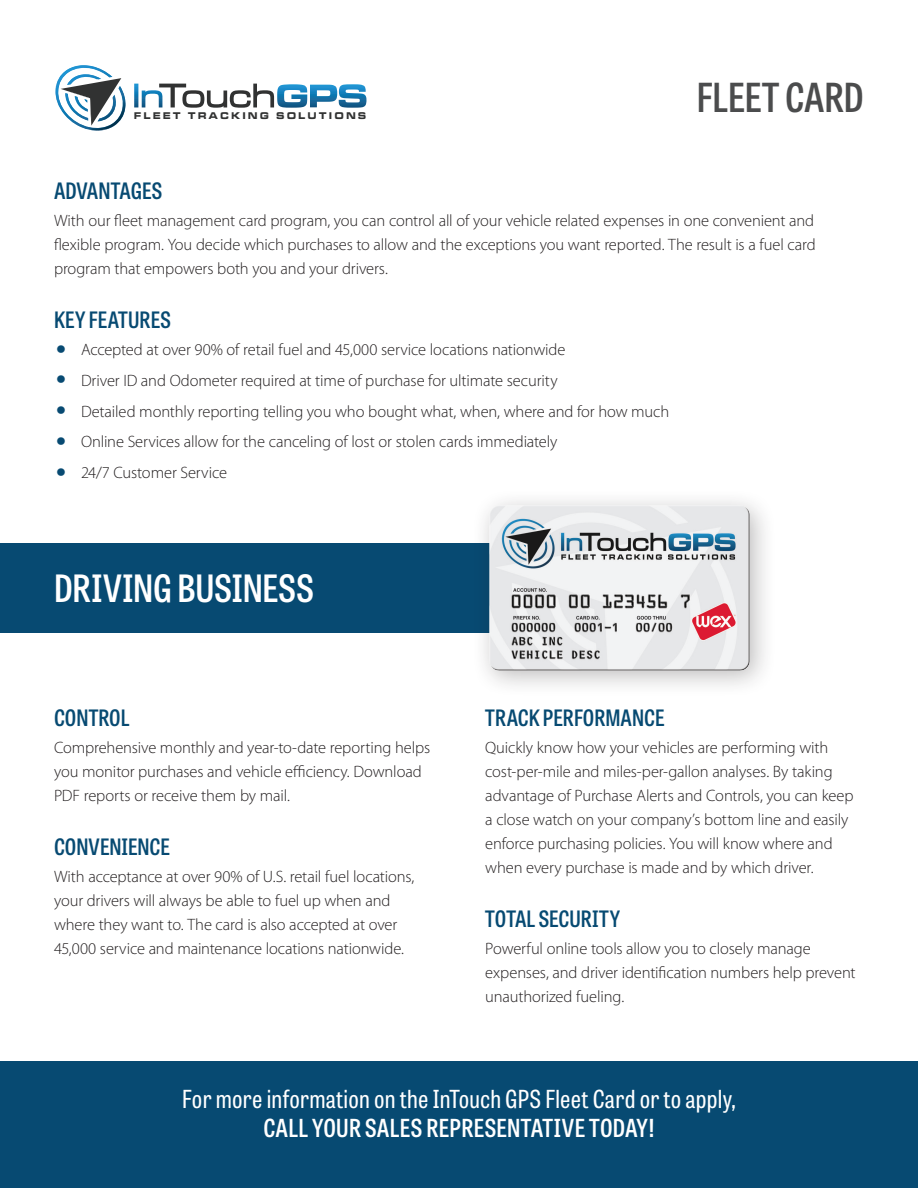
<style>
.page{position:relative;width:918px;height:1188px;background:#fff}
.page>*{position:absolute;margin:0;border:0;box-sizing:border-box;transform-origin:0 0}
.t1{font:600 39.9px "Tablet Gothic Condensed";color:#4b4c4d}
.t2{font:600 37.5px "Tablet Gothic Condensed";letter-spacing:-.005em;color:#fff}
.t3{font:24.75px "Tablet Gothic Condensed";letter-spacing:.01em;color:#fff}
.t4{font:600 24.75px "Tablet Gothic Condensed";letter-spacing:.01em;color:#fff}
.t5{font:600 22.5px "Tablet Gothic Condensed";color:#074a72}
.Body_Text{font:300 16.5px/24px "Myriad Pro";letter-spacing:-.01em;color:#231f20}
.Bullets{font:300 16.5px "Myriad Pro";letter-spacing:-.01em;color:#231f20}
.t6{font:10.05px "Microgramma D Bold Exte";letter-spacing:.3em;color:#313232;scale:.89 1}
.s1{font-family:"Gotham";font-weight:900;font-size:22.5px;color:#074a72}
</style>
<div class="page">
<div style="left:0;top:1061px;width:918px;height:127px;background:#074a72"></div>
<svg style="left:55px;top:65px;width:311px;height:64px"></svg>
<img style="left:98px;top:103px;width:18px;height:18px">
<img style="left:70px;top:92px;width:21px;height:28px">
<img style="left:86px;top:129px;width:22px;height:2px">
<div style="left:0;top:544px;width:507px;height:89px;background:#074a72"></div>
<div style="left:471px;top:488px;width:306px;height:210px;background:#231f20;opacity:.3"></div>
<img style="left:489px;top:506px;width:261px;height:164px">
<p class="t6" style="left:134px;top:109px;width:262px">FLEET TRACKING SOLUTIONS</p>
<h1 class="t1" style="left:697px;top:70px;width:169px">FLEET CARD</h1>
<p class="t5" style="left:54px;top:176px;width:110px">ADVANTAGES</p>
<p class="Body_Text" style="left:54px;top:209px;width:763px;text-align:justify">With our fleet management card program, you can control all of your vehicle related expenses in one convenient and flexible program. You decide which purchases to allow and the exceptions you want reported. The result is a fuel card program that empowers both you and your drivers.</p>
<p class="t5" style="left:54px;top:305px;width:118px">KEY FEATURES</p>
<p class="Bullets" style="left:56px;top:340px;width:512px"><span class="s1">•</span> Accepted at over 90% of retail fuel and 45,000 service locations nationwide</p>
<p class="Bullets" style="left:56px;top:371px;width:504px"><span class="s1">•</span> Driver ID and Odometer required at time of purchase for ultimate security</p>
<p class="Bullets" style="left:56px;top:401px;width:615px"><span class="s1">•</span> Detailed monthly reporting telling you who bought what, when, where and for how much</p>
<p class="Bullets" style="left:56px;top:432px;width:504px"><span class="s1">•</span> Online Services allow for the canceling of lost or stolen cards immediately</p>
<p class="Bullets" style="left:56px;top:463px;width:173px"><span class="s1">•</span> 24/7 Customer Service</p>
<p class="t2" style="left:54px;top:563px;width:262px">DRIVING BUSINESS</p>
<p class="t5" style="left:54px;top:703px;width:77px">CONTROL</p>
<p class="Body_Text" style="left:54px;top:736px;width:378px">Comprehensive monthly and year-to-date reporting helps you monitor purchases and vehicle efficiency. Download<br>PDF reports or receive them by mail.</p>
<p class="t5" style="left:54px;top:832px;width:117px">CONVENIENCE</p>
<p class="Body_Text" style="left:54px;top:865px;width:362px">With acceptance at over 90% of U.S. retail fuel locations, your drivers will always be able to fuel up when and where they want to. The card is also accepted at over 45,000 service and maintenance locations nationwide.</p>
<p class="t5" style="left:485px;top:703px;width:181px">TRACK PERFORMANCE</p>
<p class="Body_Text" style="left:485px;top:736px;width:370px">Quickly know how your vehicles are performing with cost-per-mile and miles-per-gallon analyses. By taking advantage of Purchase Alerts and Controls, you can keep a close watch on your company’s bottom line and easily enforce purchasing policies. You will know where and when every purchase is made and by which driver.</p>
<p class="t5" style="left:485px;top:904px;width:136px">TOTAL SECURITY</p>
<p class="Body_Text" style="left:485px;top:937px;width:372px">Powerful online tools allow you to closely manage expenses, and driver identification numbers help prevent unauthorized fueling.</p>
<h3 class="t3" style="left:182px;top:1082px;width:555px">For more information on the InTouch GPS Fleet Card or to apply,</h3>
<h3 class="t4" style="left:263px;top:1111px;width:393px">CALL YOUR SALES REPRESENTATIVE TODAY!</h3>
</div>
